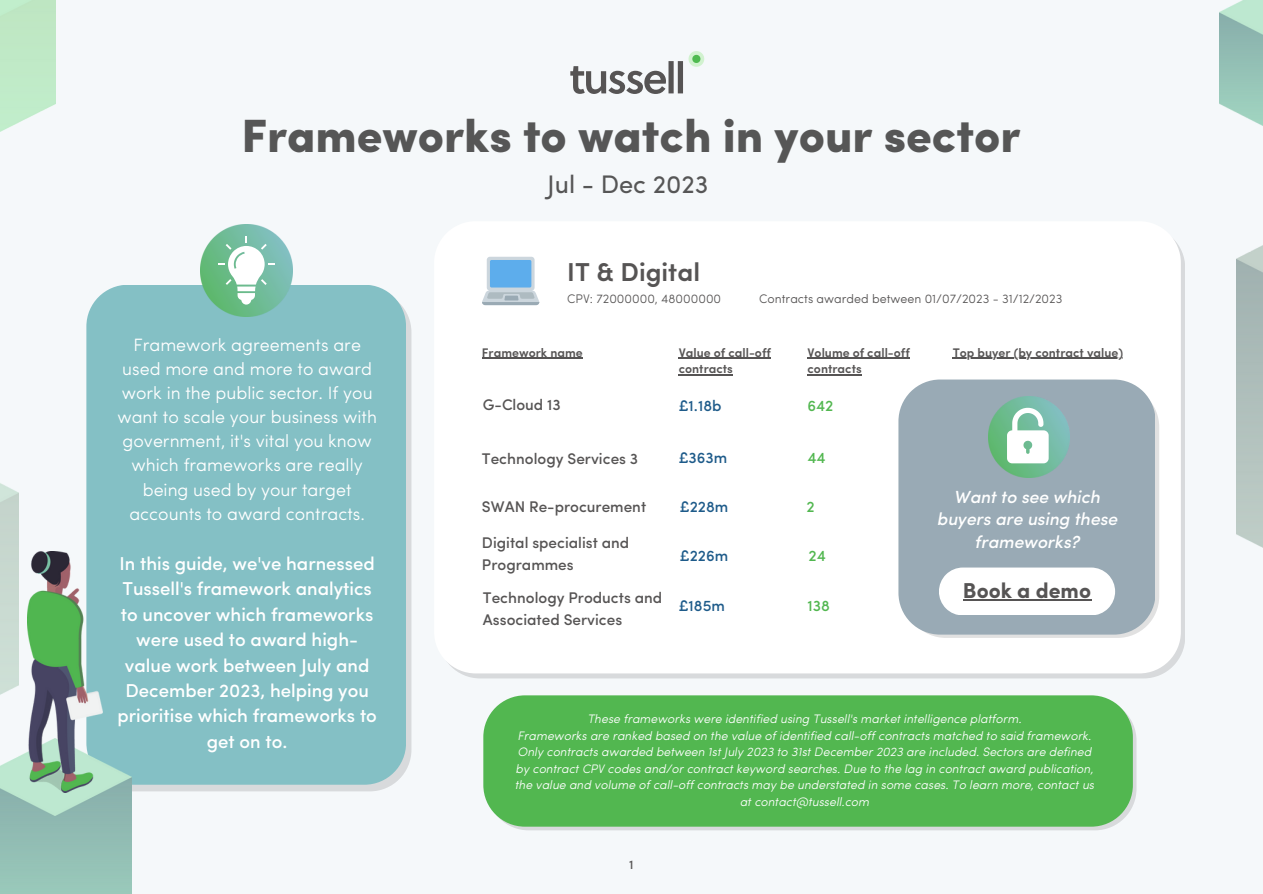
<style>
.page{position:relative;width:1263px;height:894px;background:#fff}
.page>*{position:absolute;margin:0;border:0;box-sizing:border-box;transform-origin:0 0}
.t1{font:900 46.65px "Sofia Pro";color:#565656}
.t2{font:600 25.95px "Sofia Pro";color:#565454}
.t3{font:25.35px "Sofia Pro";color:#565656}
.t4{font:700 21.6px "Sofia Pro";color:#565454}
.t5{font:500 18.6px/25.5px "Sofia Pro";color:#fff;text-align:center}
.t6{font:300 17.85px/24.2px "Sofia Pro";color:#fff;text-align:center}
.t7{font:italic 500 17.55px/22.5px "Sofia Pro";color:#fff;text-align:center}
.t8{font:500 15.45px/21.3px "Sofia Pro";color:#565454}
.t9{font:500 15.45px "Sofia Pro";color:#1e5b8a}
.t10{font:500 15.45px "Sofia Pro";color:#52b750}
.t11{font:500 12.75px "Sofia Pro";color:#565454}
.t12{font:600 12.45px/16.6px "Sofia Pro";color:#565454}
.t13{font:300 12.45px "Sofia Pro";color:#565454}
.t14{font:italic 300 12.3px/16.4px "Sofia Pro";color:#fff;text-align:center}
</style>
<div class="page">
<div style="left:0;top:0;width:1263px;height:893px;background:#f5f8fa"></div>
<svg style="left:570px;top:51px;width:134px;height:43px"></svg>
<img style="left:0;top:483px;width:19px;height:212px">
<img style="left:1236px;top:245px;width:27px;height:303px">
<img style="left:0;top:0;width:55px;height:131px">
<img style="left:1219px;top:0;width:44px;height:126px">
<div style="left:92px;top:290px;width:319px;height:501px;background:#d8dadc;border-radius:42px"></div>
<div style="left:86px;top:284px;width:320px;height:500px;background:#84c0c5;border-radius:42px"></div>
<img style="left:0;top:752px;width:132px;height:141px">
<img style="left:27px;top:551px;width:75px;height:241px">
<img style="left:200px;top:224px;width:93px;height:92px">
<svg style="left:218px;top:236px;width:56px;height:68px"></svg>
<div style="left:434px;top:221px;width:747px;height:452px;background:#fff;border-radius:42px"></div>
<svg style="left:904px;top:385px;width:255px;height:252px"></svg>
<svg style="left:482px;top:257px;width:57px;height:48px;background:#9dc4e2"></svg>
<div style="left:898px;top:379px;width:257px;height:255px;background:#99aab5"></div>
<img style="left:988px;top:396px;width:81px;height:81px">
<svg style="left:1007px;top:407px;width:42px;height:56px"></svg>
<svg style="left:939px;top:567px;width:176px;height:48px"></svg>
<hr style="left:963px;top:599px;width:128px;height:1px;background:#565454">
<svg style="left:487px;top:698px;width:649px;height:132px;background:#c3d4c7"></svg>
<div style="left:483px;top:695px;width:650px;height:131px;background:#52b750;border-radius:42px"></div>
<hr style="left:482px;top:357px;width:101px;height:1px;background:#565454">
<hr style="left:679px;top:357px;width:92px;height:1px;background:#565454">
<hr style="left:679px;top:374px;width:54px;height:1px;background:#565454">
<hr style="left:807px;top:357px;width:103px;height:1px;background:#565454">
<hr style="left:807px;top:374px;width:55px;height:1px;background:#565454">
<hr style="left:953px;top:357px;width:170px;height:1px;background:#565454">
<p class="t1" style="left:242px;top:117px;width:780px">Frameworks to watch in your sector</p>
<p class="t3" style="left:548px;top:173px;width:162px">Jul - Dec 2023</p>
<p class="t6" style="left:117px;top:334px;width:261px">Framework agreements are used more and more to award work in the public sector. If you want to scale your business with government, it's vital you know which frameworks are really being used by your target accounts to award contracts.</p>
<p class="t5" style="left:117px;top:552px;width:261px">In this guide, we've harnessed<br>Tussell's framework analytics to uncover which frameworks were used to award high&shy;value work between July and<br>December 2023, helping you prioritise which frameworks to get on to.</p>
<p class="t2" style="left:567px;top:261px;width:134px">IT &amp; Digital</p>
<p class="t13" style="left:567px;top:293px;width:155px">CPV: 72000000, 48000000</p>
<p class="t13" style="left:759px;top:293px;width:305px">Contracts awarded between 01/07/2023 - 31/12/2023</p>
<p class="t12" style="left:482px;top:345px;width:102px">Framework name</p>
<p class="t12" style="left:679px;top:345px;width:94px">Value of call-off contracts</p>
<p class="t12" style="left:807px;top:345px;width:104px">Volume of call-off contracts</p>
<p class="t12" style="left:953px;top:345px;width:172px">Top buyer (by contract value)</p>
<p class="t8" style="left:483px;top:395px;width:79px">G-Cloud 13</p>
<p class="t9" style="left:679px;top:399px;width:44px">£1.18b</p>
<p class="t10" style="left:807px;top:399px;width:27px">642</p>
<p class="t8" style="left:482px;top:449px;width:158px">Technology Services 3</p>
<p class="t8" style="left:482px;top:497px;width:166px">SWAN Re-procurement</p>
<p class="t8" style="left:482px;top:533px;width:149px">Digital specialist and<br>Programmes</p>
<p class="t8" style="left:483px;top:588px;width:181px">Technology Products and<br>Associated Services</p>
<p class="t9" style="left:679px;top:451px;width:50px">£363m</p>
<p class="t10" style="left:807px;top:451px;width:20px">44</p>
<p class="t9" style="left:680px;top:500px;width:50px">£228m</p>
<p class="t10" style="left:807px;top:500px;width:10px">2</p>
<p class="t9" style="left:680px;top:549px;width:50px">£226m</p>
<p class="t10" style="left:808px;top:549px;width:19px">24</p>
<p class="t9" style="left:679px;top:599px;width:48px">£185m</p>
<p class="t10" style="left:807px;top:599px;width:24px">138</p>
<p class="t7" style="left:937px;top:487px;width:182px">Want to see which buyers are using these frameworks?</p>
<p class="t4" style="left:963px;top:581px;width:130px">Book a demo</p>
<p class="t14" style="left:587px;top:712px;width:436px">These frameworks were identified using Tussell's market intelligence platform.</p>
<p class="t14" style="left:515px;top:728px;width:581px">Frameworks are ranked based on the value of identified call-off contracts matched to said framework.<br>Only contracts awarded between 1st July 2023 to 31st December 2023 are included. Sectors are defined by contract CPV codes and/or contract keyword searches. Due to the lag in contract award publication, the value and volume of call-off contracts may be understated in some cases. To learn more, contact us at contact@tussell.com</p>
<p class="t11" style="left:629px;top:859px;width:6px">1</p>
</div>
